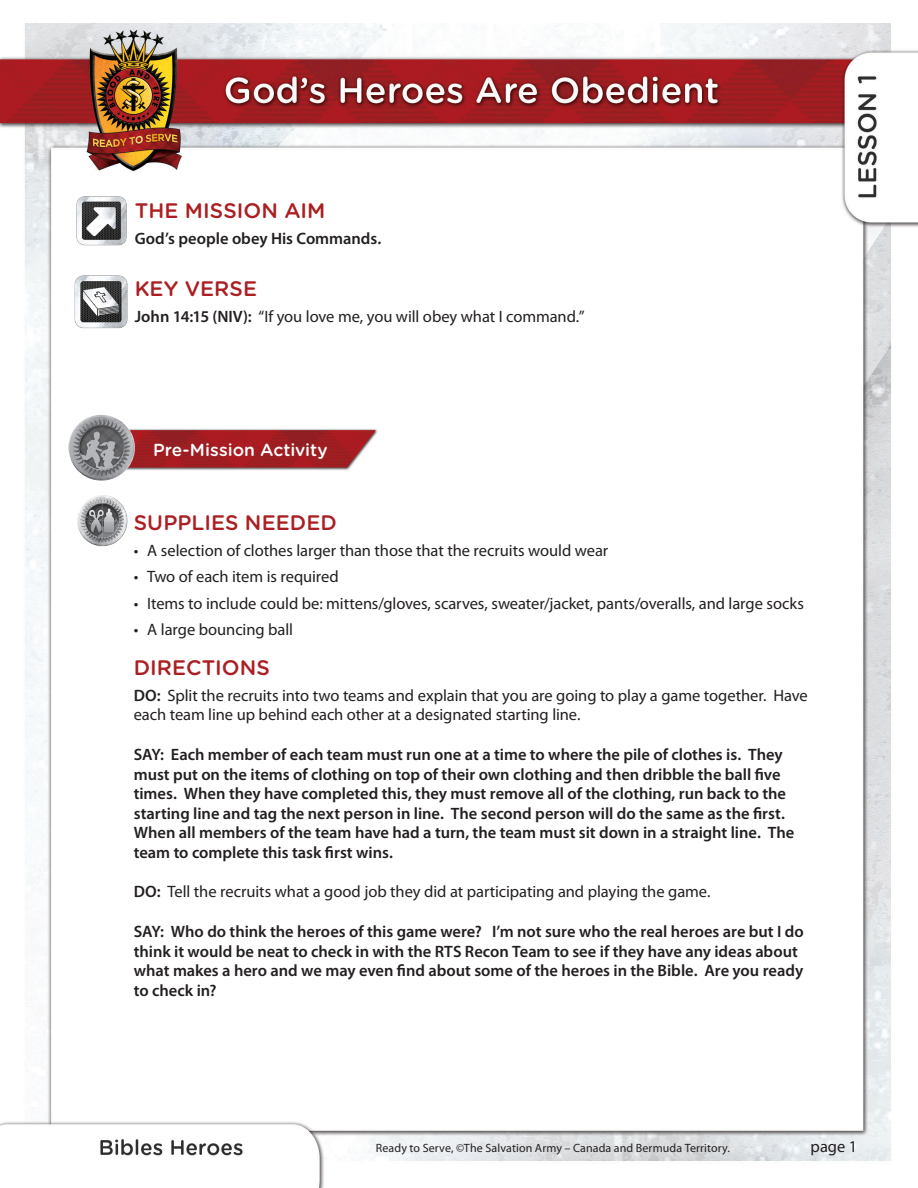
<style>
.page{position:relative;width:918px;height:1188px;background:#fff}
.page>*{position:absolute;margin:0;border:0;box-sizing:border-box;transform-origin:0 0}
.subheads{font:500 21px "Gotham Rounded";letter-spacing:.005em;color:#ab1f22}
.HEADERS{font:500 17.4px "Gotham Rounded";color:#fff}
.basic{font:600 16.5px/19.5px "Myriad Pro";color:#231f20}
.basic-2{font:16.5px/19.5px "Myriad Pro";letter-spacing:-.005em;color:#231f20}
.basic-3{font:12px "Myriad Pro";letter-spacing:.01em;color:#231f20}
.s1{font-weight:600}
</style>
<div class="page">
<img style="left:0;top:23px;width:918px;height:1165px">
<img style="left:72px;top:273px;width:58px;height:56px">
<img style="left:75px;top:195px;width:53px;height:52px">
<img style="left:138px;top:425px;width:240px;height:45px">
<img style="left:67px;top:412px;width:71px;height:72px">
<img style="left:75px;top:490px;width:55px;height:56px">
<p class="subheads" style="left:135px;top:195px;width:192px">THE MISSION AIM</p>
<p class="basic" style="left:135px;top:228px;width:248px">God’s people obey His Commands.</p>
<p class="subheads" style="left:135px;top:273px;width:124px">KEY VERSE</p>
<p class="basic-2" style="left:135px;top:306px;width:451px"><span class="s1">John 14:15 (NIV):</span> “If you love me, you will obey what I command.”</p>
<p class="HEADERS" style="left:153px;top:437px;width:176px">Pre-Mission Activity</p>
<p class="subheads" style="left:134px;top:507px;width:205px">SUPPLIES NEEDED</p>
<p class="basic-2" style="left:134px;top:541px;width:476px">• A selection of clothes larger than those that the recruits would wear</p>
<p class="basic-2" style="left:134px;top:567px;width:207px">• Two of each item is required</p>
<p class="basic-2" style="left:134px;top:593px;width:672px">• Items to include could be: mittens/gloves, scarves, sweater/jacket, pants/overalls, and large socks</p>
<p class="basic-2" style="left:134px;top:619px;width:161px">• A large bouncing ball</p>
<p class="subheads" style="left:134px;top:652px;width:138px">DIRECTIONS</p>
<p class="basic-2" style="left:134px;top:685px;width:675px"><span class="s1">DO:</span> Split the recruits into two teams and explain that you are going to play a game together. Have each team line up behind each other at a designated starting line.</p>
<p class="basic" style="left:134px;top:744px;width:662px">SAY: Each member of each team must run one at a time to where the pile of clothes is. They must put on the items of clothing on top of their own clothing and then dribble the ball five times. When they have completed this, they must remove all of the clothing, run back to the starting line and tag the next person in line. The second person will do the same as the first.<br>When all members of the team have had a turn, the team must sit down in a straight line. The team to complete this task first wins.</p>
<p class="basic-2" style="left:134px;top:882px;width:578px"><span class="s1">DO:</span> Tell the recruits what a good job they did at participating and playing the game.</p>
<p class="basic" style="left:134px;top:921px;width:672px">SAY: Who do think the heroes of this game were? I’m not sure who the real heroes are but I do think it would be neat to check in with the RTS Recon Team to see if they have any ideas about what makes a hero and we may even find about some of the heroes in the Bible. Are you ready to check in?</p>
<p class="basic-3" style="left:376px;top:1141px;width:356px">Ready to Serve, ©The Salvation Army – Canada and Bermuda Territory.</p>
<p class="basic-2" style="left:811px;top:1136px;width:48px">page 1</p>
</div>
